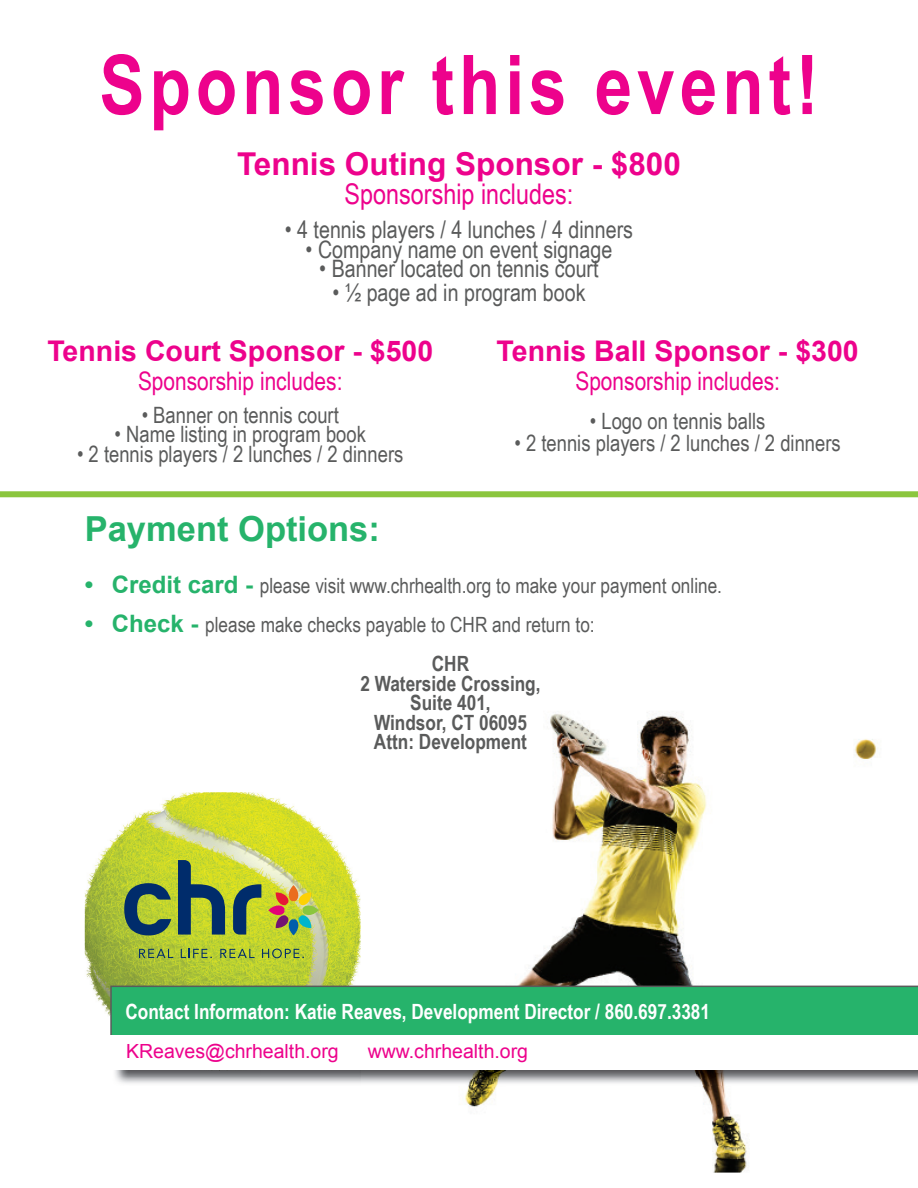
<style>
.page{position:relative;width:918px;height:1188px;background:#fff}
.page>*{position:absolute;margin:0;border:0;box-sizing:border-box;transform-origin:0 0}
.t1{font:700 82.5px "Arial Narrow";letter-spacing:.06em;color:#ed028c}
.t2{font:700 34.5px "Arial";color:#26b36b}
.t3{font:700 31.5px "Arial";color:#ed028c}
.t4{font:700 28.5px "Arial";color:#ed028c}
.t5{font:28.5px "Arial Narrow";color:#ed028c}
.t6{font:25.5px "Arial Narrow";color:#ed028c}
.t7{font:24px "Arial Narrow";color:#5a5b5b}
.t8{font:22.5px "Arial Narrow";color:#5a5b5b}
.t9{font:21px/39px "Arial Narrow";color:#5a5b5b}
.t10{font:700 21px "Arial Narrow";color:#fff}
.t11{font:700 21px/19.5px "Arial Narrow";color:#5a5b5b;text-align:center}
.t12{font:19.5px "Arial";color:#ed028c}
.s1{font-family:"Arial";font-weight:700;font-size:24px;color:#26b36b}
.s2{font-weight:700}
</style>
<div class="page">
<img style="left:441px;top:711px;width:477px;height:462px">
<div style="left:0;top:491px;width:918px;height:6px;background:#8bc63e"></div>
<img style="left:85px;top:792px;width:276px;height:224px">
<svg style="left:139px;top:949px;width:34px;height:9px"></svg>
<svg style="left:181px;top:949px;width:31px;height:9px"></svg>
<svg style="left:220px;top:949px;width:35px;height:9px"></svg>
<svg style="left:262px;top:949px;width:42px;height:9px"></svg>
<svg style="left:268px;top:885px;width:51px;height:50px;background:#b7b054"></svg>
<svg style="left:124px;top:883px;width:47px;height:53px;background:#5d7e4e"></svg>
<svg style="left:178px;top:861px;width:47px;height:74px;background:#62804b"></svg>
<svg style="left:233px;top:884px;width:28px;height:51px"></svg>
<svg style="left:318px;top:958px;width:5px;height:5px"></svg>
<img style="left:115px;top:1069px;width:803px;height:17px">
<div style="left:110px;top:986px;width:808px;height:49px;background:#26b36b"></div>
<div style="left:111px;top:1035px;width:807px;height:34px;background:#fff"></div>
<h1 class="t1" style="left:99px;top:23px;width:721px">Sponsor this event!</h1>
<h3 class="t3" style="left:237px;top:143px;width:446px">Tennis Outing Sponsor - $800</h3>
<p class="t5" style="left:345px;top:173px;width:230px">Sponsorship includes:</p>
<p class="t7" style="left:285px;top:212px;width:350px">• 4 tennis players / 4 lunches / 4 dinners</p>
<p class="t7" style="left:306px;top:232px;width:308px">• Company name on event signage</p>
<p class="t7" style="left:319px;top:251px;width:281px">• Banner located on tennis court</p>
<p class="t7" style="left:332px;top:275px;width:255px">• ½ page ad in program book</p>
<p class="t4" style="left:47px;top:332px;width:387px">Tennis Court Sponsor - $500</p>
<p class="t6" style="left:138px;top:362px;width:206px">Sponsorship includes:</p>
<p class="t8" style="left:142px;top:398px;width:199px">• Banner on tennis court</p>
<p class="t8" style="left:115px;top:418px;width:253px">• Name listing in program book</p>
<p class="t8" style="left:77px;top:438px;width:328px">• 2 tennis players / 2 lunches / 2 dinners</p>
<p class="t4" style="left:497px;top:332px;width:364px">Tennis Ball Sponsor - $300</p>
<p class="t6" style="left:575px;top:362px;width:206px">Sponsorship includes:</p>
<p class="t8" style="left:590px;top:404px;width:177px">• Logo on tennis balls</p>
<p class="t8" style="left:514px;top:426px;width:328px">• 2 tennis players / 2 lunches / 2 dinners</p>
<h2 class="t2" style="left:85px;top:506px;width:297px">Payment Options:</h2>
<p class="t9" style="left:85px;top:566px;width:639px"><span class="s1">• Credit card -</span> please visit www.chrhealth.org to make your payment online.</p>
<p class="t9" style="left:432px;top:605px;width:164px;text-indent:-347px"><span class="s1">• Check -</span> please make checks payable to CHR and return to:<br><span class="s2">CHR</span></p>
<p class="t11" style="left:360px;top:673px;width:182px">2 Waterside Crossing,<br>Suite 401,<br>Windsor, CT 06095<br>Attn: Development</p>
<p class="t10" style="left:125px;top:995px;width:586px">Contact Informaton: Katie Reaves, Development Director / 860.697.3381</p>
<p class="t12" style="left:126px;top:1038px;width:214px">KReaves@chrhealth.org</p>
<p class="t12" style="left:368px;top:1038px;width:162px">www.chrhealth.org</p>
</div>
